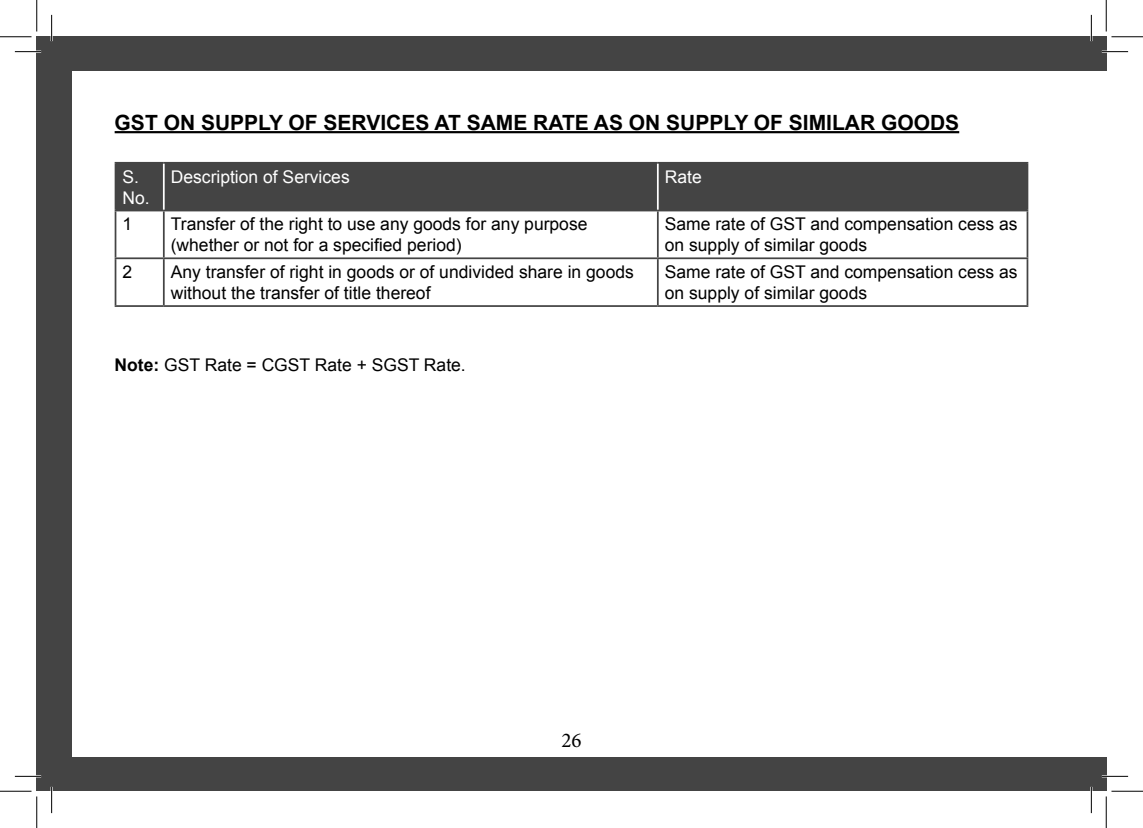
<style>
.page{position:relative;width:1143px;height:828px;background:#fff}
.page>*{position:absolute;margin:0;border:0;box-sizing:border-box;transform-origin:0 0}
.t1{font:700 21px "Arial";color:#000}
.t2{font:21px "Minion Pro";color:#000}
.t3{font:17.5px/21px "Arial";color:#000}
.t4{font:17.5px/21px "Arial";color:#fff}
.s1{font-weight:700}
</style>
<div class="page">
<hr style="left:115px;top:131px;width:844px;height:2px;background:#000">
<div style="left:116px;top:164px;width:910px;height:46px;background:#444"></div>
<hr style="left:115px;top:162px;width:49px;height:2px;background:#444">
<hr style="left:115px;top:164px;width:1px;height:46px;background:#444">
<hr style="left:164px;top:162px;width:494px;height:2px;background:#444">
<hr style="left:658px;top:162px;width:370px;height:2px;background:#444">
<hr style="left:1026px;top:164px;width:2px;height:46px;background:#444">
<hr style="left:115px;top:210px;width:49px;height:1px;background:#444">
<hr style="left:164px;top:210px;width:494px;height:1px;background:#444">
<hr style="left:658px;top:210px;width:370px;height:1px;background:#444">
<hr style="left:115px;top:211px;width:1px;height:46px;background:#444">
<hr style="left:163px;top:211px;width:2px;height:46px;background:#444">
<hr style="left:657px;top:211px;width:2px;height:46px;background:#444">
<hr style="left:1026px;top:211px;width:2px;height:46px;background:#444">
<hr style="left:115px;top:257px;width:49px;height:2px;background:#444">
<hr style="left:115px;top:259px;width:1px;height:46px;background:#444">
<hr style="left:164px;top:257px;width:494px;height:2px;background:#444">
<hr style="left:163px;top:259px;width:2px;height:46px;background:#444">
<hr style="left:658px;top:257px;width:370px;height:2px;background:#444">
<hr style="left:657px;top:259px;width:2px;height:46px;background:#444">
<hr style="left:1026px;top:259px;width:2px;height:46px;background:#444">
<hr style="left:115px;top:305px;width:49px;height:2px;background:#444">
<hr style="left:164px;top:305px;width:494px;height:2px;background:#444">
<hr style="left:658px;top:305px;width:370px;height:2px;background:#444">
<hr style="left:163px;top:164px;width:2px;height:46px;background:#fff">
<hr style="left:657px;top:164px;width:2px;height:46px;background:#fff">
<div style="left:44px;top:37px;width:1062px;height:34px;background:#444"></div>
<div style="left:44px;top:757px;width:1062px;height:34px;background:#444"></div>
<div style="left:37px;top:37px;width:35px;height:754px;background:#444"></div>
<hr style="left:15px;top:51px;width:26px;height:2px;background:#fff">
<hr style="left:1102px;top:51px;width:26px;height:2px;background:#fff">
<hr style="left:15px;top:775px;width:26px;height:2px;background:#fff">
<hr style="left:1102px;top:775px;width:26px;height:2px;background:#fff">
<hr style="left:51px;top:15px;width:2px;height:26px;background:#fff">
<hr style="left:51px;top:787px;width:2px;height:26px;background:#fff">
<hr style="left:1090px;top:15px;width:2px;height:26px;background:#fff">
<hr style="left:1090px;top:787px;width:2px;height:26px;background:#fff">
<svg style="left:15px;top:51px;width:26px;height:1px"></svg>
<svg style="left:1102px;top:51px;width:26px;height:1px"></svg>
<svg style="left:15px;top:776px;width:26px;height:1px"></svg>
<svg style="left:1102px;top:776px;width:26px;height:1px"></svg>
<svg style="left:51px;top:15px;width:1px;height:26px"></svg>
<svg style="left:51px;top:787px;width:1px;height:26px"></svg>
<svg style="left:1091px;top:15px;width:1px;height:26px"></svg>
<svg style="left:1091px;top:787px;width:1px;height:26px"></svg>
<hr style="left:0;top:36px;width:32px;height:1px;background:#000">
<hr style="left:1111px;top:36px;width:32px;height:1px;background:#000">
<hr style="left:0;top:791px;width:32px;height:1px;background:#000">
<hr style="left:1111px;top:791px;width:32px;height:1px;background:#000">
<hr style="left:36px;top:0;width:1px;height:32px;background:#000">
<hr style="left:36px;top:796px;width:1px;height:32px;background:#000">
<hr style="left:1106px;top:0;width:1px;height:32px;background:#000">
<hr style="left:1106px;top:796px;width:1px;height:32px;background:#000">
<p class="t1" style="left:115px;top:109px;width:846px">GST ON SUPPLY OF SERVICES AT SAME RATE AS ON SUPPLY OF SIMILAR GOODS</p>
<p class="t4" style="left:122px;top:166px;width:29px">S.<br>No.</p>
<p class="t4" style="left:171px;top:166px;width:180px">Description of Services</p>
<p class="t4" style="left:665px;top:166px;width:38px">Rate</p>
<p class="t3" style="left:122px;top:214px;width:11px">1</p>
<p class="t3" style="left:171px;top:214px;width:418px">Transfer of the right to use any goods for any purpose (whether or not for a specified period)</p>
<p class="t3" style="left:665px;top:214px;width:354px">Same rate of GST and compensation cess as on supply of similar goods</p>
<p class="t3" style="left:122px;top:262px;width:11px">2</p>
<p class="t3" style="left:171px;top:262px;width:465px">Any transfer of right in goods or of undivided share in goods without the transfer of title thereof</p>
<p class="t3" style="left:665px;top:262px;width:354px">Same rate of GST and compensation cess as on supply of similar goods</p>
<p class="t3" style="left:115px;top:355px;width:353px"><span class="s1">Note:</span> GST Rate = CGST Rate + SGST Rate.</p>
<p class="t2" style="left:561px;top:726px;width:22px">26</p>
</div>
